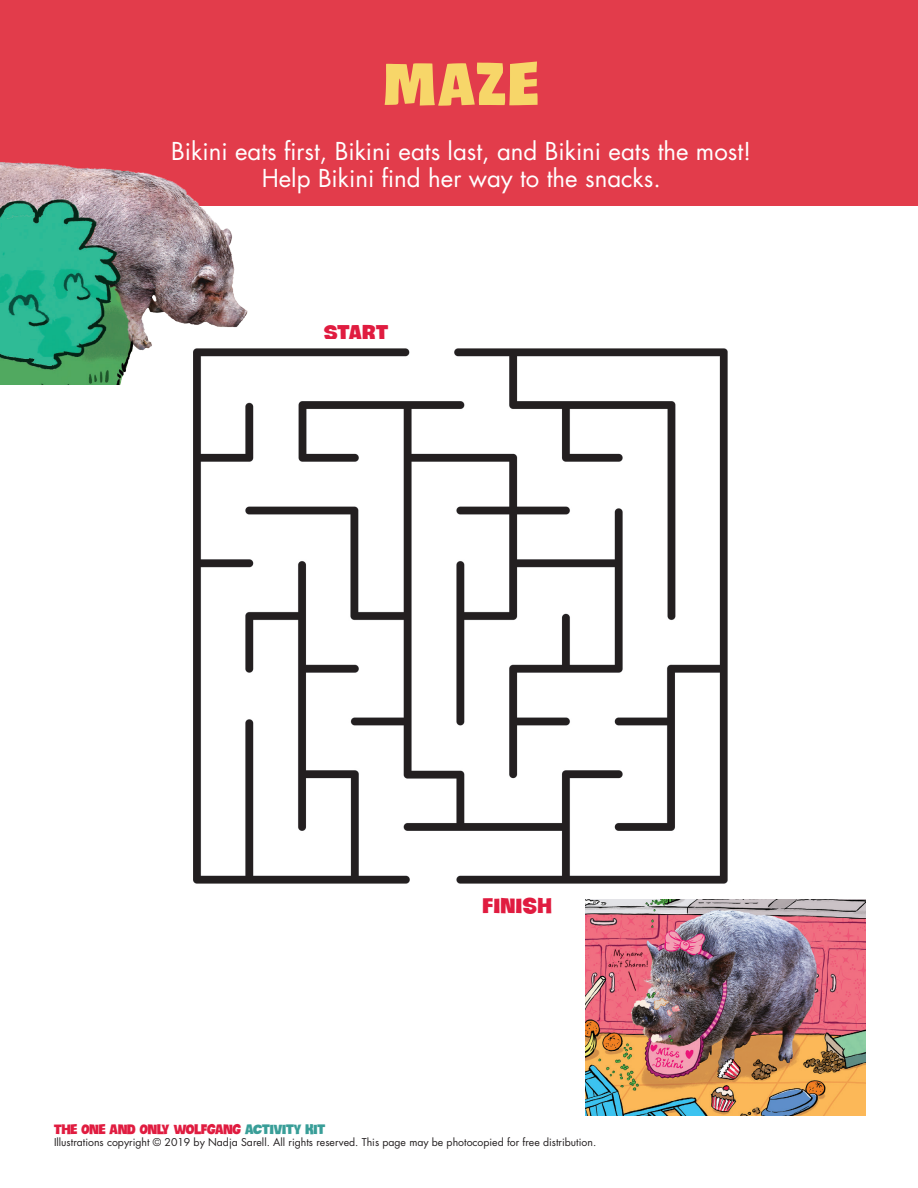
<style>
.page{position:relative;width:918px;height:1188px;background:#fff}
.page>*{position:absolute;margin:0;border:0;box-sizing:border-box;transform-origin:0 0}
.NewMainHead{font:58.5px "Crocante W01";color:#f7d669}
.Instructions{font:24px/27px "Futura Std";color:#fff;text-align:center}
.t1{font:21px "Crocante W01";letter-spacing:.04em;color:#e01c40}
.t2{font:13.5px "Crocante W01";color:#e01c40}
.t3{font:10.5px "Futura Std";color:#231f20}
.s1{color:#399e98}
</style>
<div class="page">
<div style="left:0;top:0;width:918px;height:205px;background:#e23c4b"></div>
<img style="left:585px;top:899px;width:280px;height:217px">
<img style="left:0;top:162px;width:305px;height:222px">
<img style="left:185px;top:340px;width:543px;height:544px">
<p class="NewMainHead" style="left:384px;top:51px;width:155px">MAZE</p>
<p class="Instructions" style="left:171px;top:138px;width:582px">Bikini eats first, Bikini eats last, and Bikini eats the most!<br>Help Bikini find her way to the snacks.</p>
<p class="t1" style="left:324px;top:320px;width:66px">START</p>
<p class="t1" style="left:483px;top:893px;width:70px">FINISH</p>
<p class="t2" style="left:54px;top:1121px;width:273px">THE ONE AND ONLY WOLFGANG <span class="s1">ACTIVITY KIT</span></p>
<p class="t3" style="left:54px;top:1136px;width:544px">Illustrations copyright © 2019 by Nadja Sarell. All rights reserved. This page may be photocopied for free distribution.</p>
</div>
